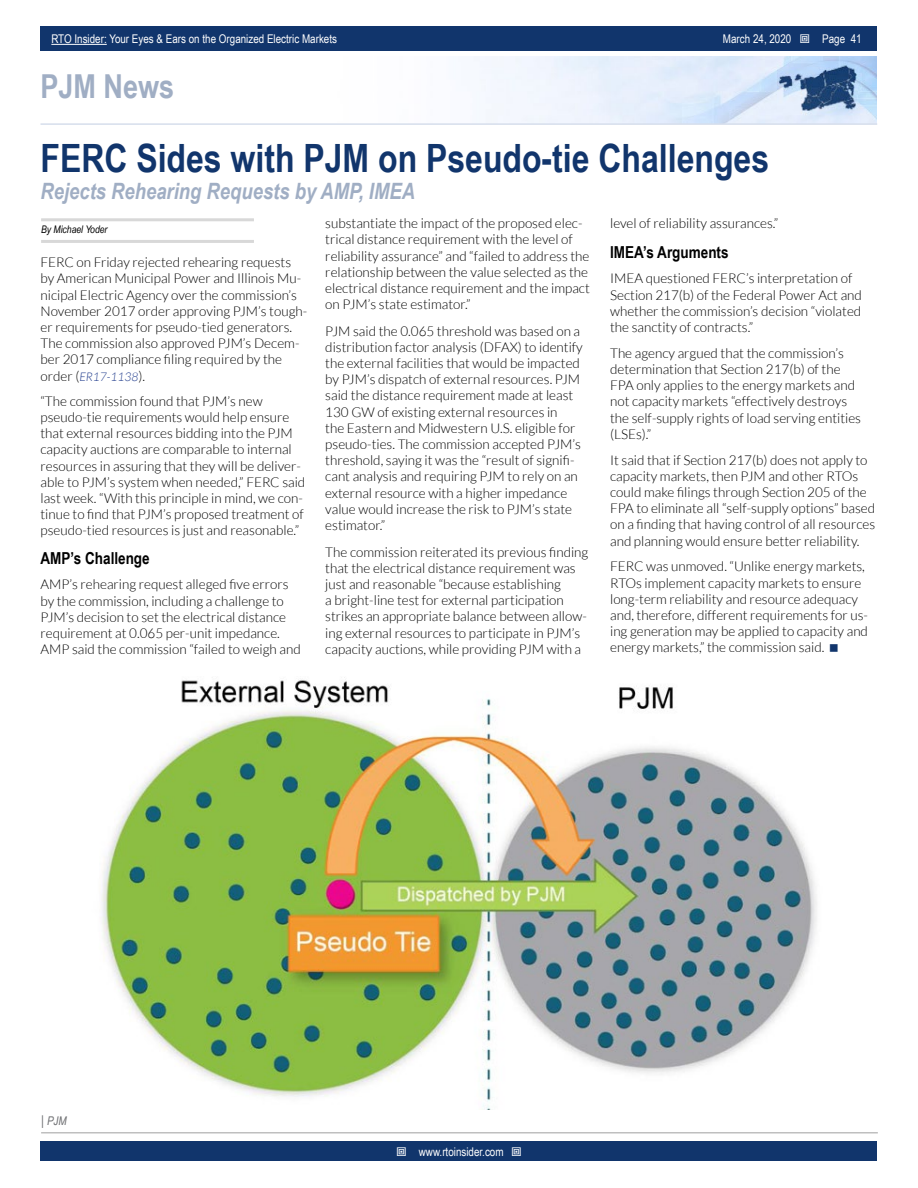
<style>
.page{position:relative;width:918px;height:1188px;background:#fff}
.page>*{position:absolute;margin:0;border:0;box-sizing:border-box;transform-origin:0 0}
.t1{font:700 39px "Arial Narrow";color:#11356c}
.t2{font:700 33px "Arial Narrow";color:#a0aec4}
.t3{font:italic 700 22.5px "Arial Narrow";color:#a0aec4}
.t4{font:700 16.5px "Arial Narrow";color:#000}
.t5{font:300 13.5px/16.2px "Lato";color:#000}
.t6{font:12px "Arial Narrow";color:#fff}
.t7{font:italic 300 12px "Lato";color:#25408f}
.t8{font:italic 12px "Arial Narrow";color:#6d6e71}
.t9{font:italic 10.5px "Arial Narrow";color:#000}
.s1{font-style:normal;font-size:13.5px;color:#000}
.s2{font-style:normal;font-size:13.5px}
</style>
<div class="page">
<div style="left:41px;top:1142px;width:836px;height:19px;background:#11356c"></div>
<div style="left:41px;top:27px;width:836px;height:24px;background:#11356c"></div>
<hr style="left:51px;top:44px;width:56px;height:1px;background:#fff">
<img style="left:474px;top:56px;width:403px;height:67px">
<hr style="left:40px;top:123px;width:837px;height:2px;background:#d6deec">
<hr style="left:41px;top:218px;width:213px;height:3px;background:#d8d8d8">
<hr style="left:41px;top:240px;width:213px;height:3px;background:#d8d8d8">
<hr style="left:41px;top:1132px;width:837px;height:2px;background:#bfbfbf">
<img style="left:101px;top:677px;width:716px;height:433px">
<p class="t6" style="left:51px;top:30px;width:287px">RTO Insider: Your Eyes &amp; Ears on the Organized Electric Markets</p>
<p class="t6" style="left:723px;top:30px;width:70px">March 24, 2020</p>
<p class="t6" style="left:822px;top:30px;width:41px">Page 41</p>
<h2 class="t2" style="left:40px;top:61px;width:135px">PJM News</h2>
<h1 class="t1" style="left:40px;top:129px;width:730px">FERC Sides with PJM on Pseudo-tie Challenges</h1>
<h3 class="t3" style="left:40px;top:174px;width:376px">Rejects Rehearing Requests by AMP, IMEA</h3>
<p class="t9" style="left:41px;top:222px;width:68px">By Michael Yoder</p>
<p class="t5" style="left:610px;top:215px;width:170px">level of reliability assurances.”</p>
<p class="t4" style="left:610px;top:239px;width:120px">IMEA’s Arguments</p>
<p class="t5" style="left:610px;top:271px;width:253px">IMEA questioned FERC’s interpretation of Section 217(b) of the Federal Power Act and whether the commission’s decision “violated the sanctity of contracts.”</p>
<p class="t5" style="left:610px;top:345px;width:252px">The agency argued that the commission’s determination that Section 217(b) of the FPA only applies to the energy markets and not capacity markets “effectively destroys the self-supply rights of load serving entities (LSEs).”</p>
<p class="t5" style="left:610px;top:452px;width:267px">It said that if Section 217(b) does not apply to capacity markets, then PJM and other RTOs could make filings through Section 205 of the FPA to eliminate all “self-supply options” based on a finding that having control of all resources and planning would ensure better reliability.</p>
<p class="t5" style="left:610px;top:559px;width:259px">FERC was unmoved. “Unlike energy markets, RTOs implement capacity markets to ensure long-term reliability and resource adequacy and, therefore, different requirements for us&shy;ing generation may be applied to capacity and energy markets,” the commission said.</p>
<p class="t5" style="left:325px;top:215px;width:266px">substantiate the impact of the proposed elec&shy;trical distance requirement with the level of reliability assurance” and “failed to address the relationship between the value selected as the electrical distance requirement and the impact on PJM’s state estimator.”</p>
<p class="t5" style="left:325px;top:323px;width:259px">PJM said the 0.065 threshold was based on a distribution factor analysis (DFAX) to identify the external facilities that would be impacted by PJM’s dispatch of external resources. PJM said the distance requirement made at least 130 GW of existing external resources in<br>the Eastern and Midwestern U.S. eligible for pseudo-ties. The commission accepted PJM’s threshold, saying it was the “result of signifi&shy;cant analysis and requiring PJM to rely on an external resource with a higher impedance value would increase the risk to PJM’s state estimator.”</p>
<p class="t5" style="left:325px;top:544px;width:265px">The commission reiterated its previous finding that the electrical distance requirement was just and reasonable “because establishing<br>a bright-line test for external participation strikes an appropriate balance between allow&shy;ing external resources to participate in PJM’s capacity auctions, while providing PJM with a</p>
<p class="t5" style="left:40px;top:254px;width:268px">FERC on Friday rejected rehearing requests by American Municipal Power and Illinois Mu&shy;nicipal Electric Agency over the commission’s November 2017 order approving PJM’s tough&shy;er requirements for pseudo-tied generators.<br>The commission also approved PJM’s Decem&shy;ber 2017 compliance filing required by the</p>
<p class="t7" style="left:40px;top:370px;width:106px"><span class="s1">order (</span>ER17-1138<span class="s1">).</span></p>
<p class="t5" style="left:40px;top:393px;width:266px">“The commission found that PJM’s new pseudo-tie requirements would help ensure that external resources bidding into the PJM capacity auctions are comparable to internal resources in assuring that they will be deliver&shy;able to PJM’s system when needed,” FERC said last week. “With this principle in mind, we con&shy;tinue to find that PJM’s proposed treatment of pseudo-tied resources is just and reasonable.”</p>
<p class="t4" style="left:40px;top:546px;width:111px">AMP’s Challenge</p>
<p class="t5" style="left:40px;top:577px;width:262px">AMP’s rehearing request alleged five errors by the commission, including a challenge to PJM’s decision to set the electrical distance requirement at 0.065 per-unit impedance.<br>AMP said the commission “failed to weigh and</p>
<p class="t8" style="left:41px;top:1113px;width:27px"><span class="s2">|</span> PJM</p>
<p class="t6" style="left:419px;top:1143px;width:86px">www.rtoinsider.com</p>
</div>
